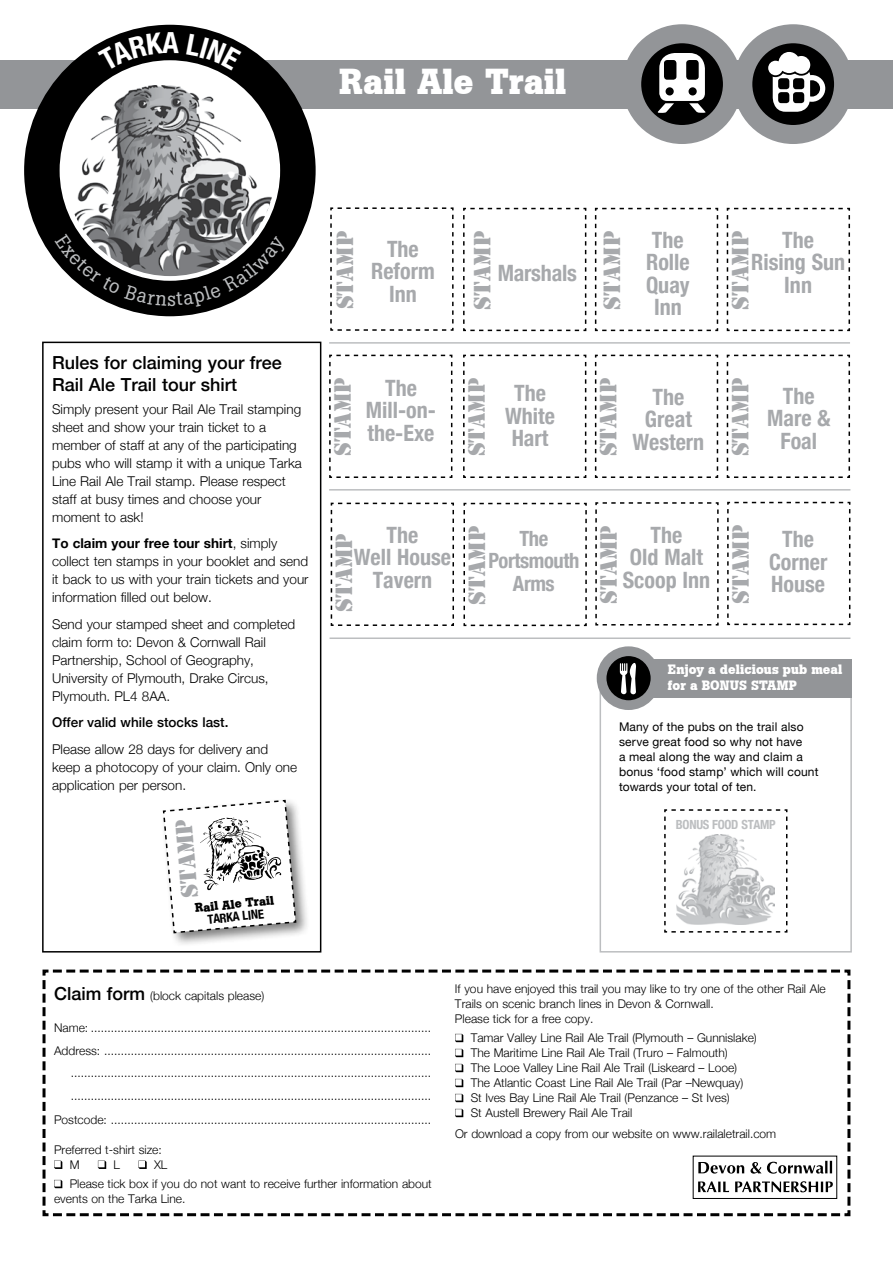
<style>
.page{position:relative;width:893px;height:1263px;background:#fff}
.page>*{position:absolute;margin:0;border:0;box-sizing:border-box;transform-origin:0 0}
.t1{font:700 36px "Boton";color:#fff}
.t2{font:700 condensed 29.25px "Helvetica Neue";color:#fff}
.t3{font:700 condensed 22.5px/22.5px "Helvetica Neue";color:#a7a9ac;text-align:center}
.t4{font:21.9px "Stencil Std";color:#a7a9ac}
.t5{font:700 condensed 21px/22.5px "Helvetica Neue";letter-spacing:-.02em;color:#a7a9ac;text-align:center}
.t6{font:500 18px/22.5px "Helvetica Neue";color:#000}
.t7{font:300 13.5px/18px "Helvetica Neue";color:#000}
.t8{font:700 13.5px/15.8px "Boton";letter-spacing:.005em;color:#fff}
.t9{font:500 13.5px "Helvetica Neue";color:#000}
.t10{font:700 condensed 12.6px "Helvetica Neue";letter-spacing:-.02em;color:#bcbec0}
.t11{font:700 12.6px "Boton";color:#000}
.t12{font:700 condensed 12.6px "Helvetica Neue";color:#000}
.t13{font:300 12px/15px "Helvetica Neue";color:#000}
.t14{font:12px/15px "Helvetica Neue";letter-spacing:.015em;color:#000}
.s1{font-weight:700}
.s2{font-weight:500;font-size:18px}
</style>
<div class="page">
<div style="left:600px;top:677px;width:252px;height:275px;border:2px solid #bcbec0"></div>
<div style="left:42px;top:342px;width:279px;height:610px;border:2px solid #000"></div>
<svg style="left:463px;top:207px;width:124px;height:125px"></svg>
<svg style="left:594px;top:207px;width:125px;height:125px"></svg>
<svg style="left:726px;top:207px;width:125px;height:125px"></svg>
<svg style="left:329px;top:354px;width:124px;height:124px"></svg>
<svg style="left:463px;top:354px;width:124px;height:124px"></svg>
<svg style="left:594px;top:354px;width:125px;height:124px"></svg>
<svg style="left:726px;top:354px;width:125px;height:124px"></svg>
<svg style="left:463px;top:502px;width:124px;height:125px"></svg>
<svg style="left:595px;top:502px;width:124px;height:124px"></svg>
<hr style="left:329px;top:489px;width:521px;height:2px;background:#bcbec0">
<hr style="left:329px;top:342px;width:521px;height:2px;background:#bcbec0">
<hr style="left:330px;top:637px;width:520px;height:2px;background:#bcbec0">
<svg style="left:727px;top:501px;width:124px;height:125px"></svg>
<svg style="left:330px;top:207px;width:124px;height:124px"></svg>
<svg style="left:330px;top:502px;width:124px;height:124px"></svg>
<div style="left:0;top:60px;width:893px;height:49px;background:#939598"></div>
<svg style="left:632px;top:34px;width:100px;height:100px;background:#2d2e2f"></svg>
<div style="left:622px;top:24px;width:120px;height:120px;border:19px solid #939598;border-radius:50%"></div>
<svg style="left:657px;top:53px;width:49px;height:60px;background:#8e8e8e"></svg>
<svg style="left:743px;top:34px;width:100px;height:100px;background:#393a3b"></svg>
<div style="left:733px;top:24px;width:120px;height:120px;border:19px solid #939598;border-radius:50%"></div>
<svg style="left:765px;top:49px;width:60px;height:63px;background:#757575"></svg>
<div style="left:24px;top:25px;width:292px;height:291px;background:#000;border-radius:50%"></div>
<div style="left:60px;top:60px;width:220px;height:221px;background:#fff;border-radius:50%"></div>
<img style="left:65px;top:85px;width:210px;height:149px">
<div style="left:160px;top:797px;width:151px;height:151px;background:#000;opacity:.5"></div>
<svg style="left:162px;top:799px;width:135px;height:135px"></svg>
<svg style="left:42px;top:969px;width:809px;height:248px"></svg>
<svg style="left:664px;top:809px;width:124px;height:124px"></svg>
<img style="left:676px;top:835px;width:99px;height:90px">
<div style="left:666px;top:814px;width:119px;height:18px;background:#fff"></div>
<div style="left:618px;top:659px;width:234px;height:38px;background:#939598"></div>
<svg style="left:602px;top:651px;width:53px;height:54px"></svg>
<div style="left:597px;top:646px;width:63px;height:64px;border:10px solid #939598;border-radius:50%"></div>
<svg style="left:620px;top:663px;width:16px;height:31px"></svg>
<div style="left:693px;top:1155px;width:144px;height:44px;border:1px solid #000"></div>
<svg style="left:698px;top:1162px;width:46px;height:11px"></svg>
<svg style="left:750px;top:1162px;width:11px;height:12px"></svg>
<svg style="left:767px;top:1161px;width:65px;height:13px"></svg>
<svg style="left:698px;top:1181px;width:31px;height:11px"></svg>
<svg style="left:735px;top:1181px;width:98px;height:11px"></svg>
<svg style="left:98px;top:33px;width:66px;height:38px"></svg>
<svg style="left:186px;top:34px;width:56px;height:37px"></svg>
<svg style="left:55px;top:234px;width:233px;height:73px"></svg>
<h2 class="t2" style="left:163px;top:25px;width:18px">A</h2>
<h1 class="t1" style="left:339px;top:60px;width:229px">Rail Ale Trail</h1>
<h3 class="t6" style="left:52px;top:350px;width:231px">Rules for claiming your free<br>Rail Ale Trail tour shirt</h3>
<p class="t7" style="left:52px;top:399px;width:251px">Simply present your Rail Ale Trail stamping sheet and show your train ticket to a member of staff at any of the participating pubs who will stamp it with a unique Tarka Line Rail Ale Trail stamp. Please respect staff at busy times and choose your moment to ask!</p>
<p class="t7" style="left:52px;top:533px;width:258px"><span class="s1">To claim your free tour shirt</span>, simply collect ten stamps in your booklet and send it back to us with your train tickets and your information filled out below.</p>
<p class="t7" style="left:52px;top:614px;width:245px">Send your stamped sheet and completed claim form to: Devon &amp; Cornwall Rail Partnership, School of Geography, University of Plymouth, Drake Circus, Plymouth. PL4 8AA.</p>
<p class="t9" style="left:52px;top:711px;width:178px">Offer valid while stocks last.</p>
<p class="t7" style="left:52px;top:739px;width:246px">Please allow 28 days for delivery and keep a photocopy of your claim. Only one application per person.</p>
<h3 class="t4" style="left:176px;top:898px;width:80px;rotate:-95deg">STAMP</h3>
<p class="t11" style="left:194px;top:901px;width:81px;rotate:-6deg">Rail Ale Trail</p>
<p class="t12" style="left:206px;top:909px;width:58px;rotate:-6deg">TARKA LINE</p>
<h3 class="t4" style="left:331px;top:309px;width:80px;rotate:-90deg">STAMP</h3>
<h3 class="t3" style="left:371px;top:236px;width:65px">The<br>Reform<br>Inn</h3>
<h3 class="t4" style="left:468px;top:309px;width:80px;rotate:-90deg">STAMP</h3>
<h3 class="t4" style="left:598px;top:309px;width:80px;rotate:-90deg">STAMP</h3>
<h3 class="t4" style="left:726px;top:309px;width:80px;rotate:-90deg">STAMP</h3>
<h3 class="t3" style="left:646px;top:227px;width:45px">The<br>Rolle<br>Quay<br>Inn</h3>
<h3 class="t3" style="left:751px;top:227px;width:95px">The<br>Rising Sun<br>Inn</h3>
<h3 class="t3" style="left:498px;top:260px;width:81px">Marshals</h3>
<h3 class="t4" style="left:328px;top:456px;width:80px;rotate:-90deg">STAMP</h3>
<h3 class="t4" style="left:462px;top:456px;width:80px;rotate:-90deg">STAMP</h3>
<h3 class="t4" style="left:594px;top:456px;width:80px;rotate:-90deg">STAMP</h3>
<h3 class="t4" style="left:726px;top:456px;width:80px;rotate:-90deg">STAMP</h3>
<h3 class="t3" style="left:366px;top:375px;width:72px">The<br>Mill-on&shy;the-Exe</h3>
<h3 class="t3" style="left:767px;top:383px;width:65px">The<br>Mare &amp;<br>Foal</h3>
<h3 class="t3" style="left:505px;top:380px;width:51px">The<br>White<br>Hart</h3>
<h3 class="t3" style="left:632px;top:384px;width:73px">The<br>Great<br>Western</h3>
<h3 class="t4" style="left:463px;top:604px;width:80px;rotate:-90deg">STAMP</h3>
<h3 class="t4" style="left:595px;top:604px;width:80px;rotate:-90deg">STAMP</h3>
<h3 class="t4" style="left:726px;top:603px;width:80px;rotate:-90deg">STAMP</h3>
<h3 class="t3" style="left:354px;top:522px;width:99px">The<br>Well House<br>Tavern</h3>
<h3 class="t5" style="left:488px;top:525px;width:93px">The<br>Portsmouth<br>Arms</h3>
<h3 class="t3" style="left:623px;top:522px;width:89px">The<br>Old Malt<br>Scoop Inn</h3>
<h3 class="t4" style="left:330px;top:612px;width:80px;rotate:-90deg">STAMP</h3>
<h3 class="t3" style="left:769px;top:526px;width:60px">The<br>Corner<br>House</h3>
<p class="t8" style="left:668px;top:661px;width:176px">Enjoy a delicious pub meal for a BONUS STAMP</p>
<p class="t14" style="left:619px;top:720px;width:201px">Many of the pubs on the trail also serve great food so why not have<br>a meal along the way and claim a bonus ‘food stamp’ which will count towards your total of ten.</p>
<p class="t10" style="left:676px;top:814px;width:101px">BONUS FOOD STAMP</p>
<p class="t13" style="left:54px;top:987px;width:212px"><span class="s2">Claim form</span> (block capitals please)</p>
<p class="t13" style="left:54px;top:1016px;width:378px;line-height:22.5px;text-align:right">Name: ......................................................................................................<br>Address: .................................................................................................. ............................................................................................................ ............................................................................................................</p>
<p class="t13" style="left:54px;top:1111px;width:378px">Postcode: ................................................................................................</p>
<p class="t13" style="left:70px;top:1141px;width:94px;text-indent:-16px">Preferred t-shirt size:<br>M</p>
<p class="t13" style="left:70px;top:1154px;width:364px;line-height:19.2px;text-indent:84px">XL<br>Please tick box if you do not want to receive further information about</p>
<p class="t13" style="left:54px;top:1190px;width:133px">events on the Tarka Line.</p>
<p class="t13" style="left:114px;top:1156px;width:8px">L</p>
<p class="t13" style="left:455px;top:980px;width:372px">If you have enjoyed this trail you may like to try one of the other Rail Ale<br>Trails on scenic branch lines in Devon &amp; Cornwall.<br>Please tick for a free copy.</p>
<p class="t13" style="left:471px;top:1029px;width:288px">Tamar Valley Line Rail Ale Trail (Plymouth – Gunnislake)<br>The Maritime Line Rail Ale Trail (Truro – Falmouth)<br>The Looe Valley Line Rail Ale Trail (Liskeard – Looe)<br>The Atlantic Coast Line Rail Ale Trail (Par –Newquay)<br>St Ives Bay Line Rail Ale Trail (Penzance – St Ives)<br>St Austell Brewery Rail Ale Trail</p>
<p class="t13" style="left:455px;top:1125px;width:323px">Or download a copy from our website on www.railaletrail.com</p>
</div>
